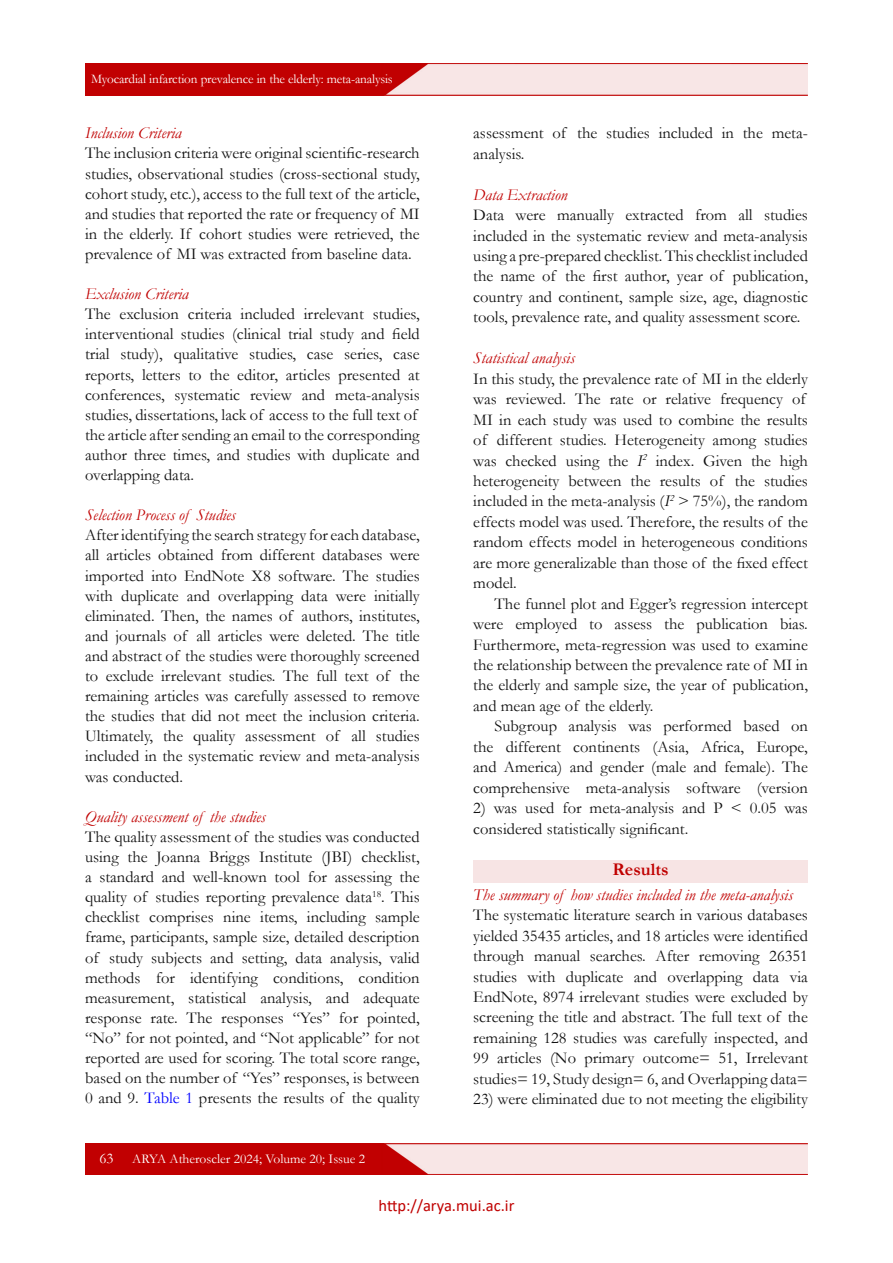
<style>
.page{position:relative;width:893px;height:1263px;background:#fff}
.page>*{position:absolute;margin:0;border:0;box-sizing:border-box;transform-origin:0 0}
.t1{font:700 18px "Garamond";color:#c00000}
.t2{font:16.5px/20.1px "Garamond";color:#111;text-align:justify}
.t3{font:italic 16.5px "Garamond";color:#c00000}
.t4{font:16.5px "Calibri";color:#c00000}
.t5{font:15px "Garamond";color:#fff}
.t6{font:13.5px "Garamond";color:#fff}
.t7{font:13.2px "Garamond";letter-spacing:-.01em;color:#fff}
.s1{color:#00f}
.s2{font-style:italic;color:#000}
</style>
<div class="page">
<img style="left:85px;top:1143px;width:723px;height:32px">
<img style="left:85px;top:64px;width:723px;height:32px">
<div style="left:473px;top:861px;width:335px;height:22px;background:#f7e4e4"></div>
<p class="t7" style="left:91px;top:70px;width:303px">Myocardial infarction prevalence in the elderly: meta-analysis</p>
<p class="t3" style="left:85px;top:122px;width:98px">Inclusion Criteria</p>
<p class="t2" style="left:85px;top:143px;width:336px">The inclusion criteria were original scientific-research studies, observational studies (cross-sectional study, cohort study, etc.), access to the full text of the article, and studies that reported the rate or frequency of MI in the elderly. If cohort studies were retrieved, the prevalence of MI was extracted from baseline data.</p>
<p class="t3" style="left:85px;top:283px;width:105px">Exclusion Criteria</p>
<p class="t2" style="left:85px;top:304px;width:336px;text-align:left">The exclusion criteria included irrelevant studies, interventional studies (clinical trial study and field trial study), qualitative studies, case series, case reports, letters to the editor, articles presented at conferences, systematic review and meta-analysis studies, dissertations, lack of access to the full text of the article after sending an email to the corresponding author three times, and studies with duplicate and overlapping data.</p>
<p class="t3" style="left:85px;top:504px;width:152px">Selection Process of Studies</p>
<p class="t2" style="left:85px;top:525px;width:336px">After identifying the search strategy for each database, all articles obtained from different databases were imported into EndNote X8 software. The studies with duplicate and overlapping data were initially eliminated. Then, the names of authors, institutes, and journals of all articles were deleted. The title and abstract of the studies were thoroughly screened to exclude irrelevant studies. The full text of the remaining articles was carefully assessed to remove the studies that did not meet the inclusion criteria.<br>Ultimately, the quality assessment of all studies included in the systematic review and meta-analysis was conducted.</p>
<p class="t3" style="left:85px;top:805px;width:182px">Quality assessment of the studies</p>
<p class="t2" style="left:85px;top:826px;width:336px">The quality assessment of the studies was conducted using the Joanna Briggs Institute (JBI) checklist, a standard and well-known tool for assessing the quality of studies reporting prevalence data<sup>18</sup>. This checklist comprises nine items, including sample frame, participants, sample size, detailed description of study subjects and setting, data analysis, valid methods for identifying conditions, condition measurement, statistical analysis, and adequate response rate. The responses “Yes” for pointed, “No” for not pointed, and “Not applicable” for not reported are used for scoring. The total score range, based on the number of “Yes” responses, is between 0 and 9. <span class="s1">Table 1</span> presents the results of the quality</p>
<p class="t5" style="left:99px;top:1148px;width:16px">63</p>
<p class="t6" style="left:132px;top:1149px;width:234px">ARYA Atheroscler 2024; Volume 20; Issue 2</p>
<p class="t2" style="left:473px;top:123px;width:336px">assessment of the studies included in the meta&shy;analysis.</p>
<p class="t3" style="left:473px;top:183px;width:96px">Data Extraction</p>
<p class="t2" style="left:473px;top:204px;width:336px">Data were manually extracted from all studies included in the systematic review and meta-analysis using a pre-prepared checklist. This checklist included the name of the first author, year of publication, country and continent, sample size, age, diagnostic tools, prevalence rate, and quality assessment score.</p>
<p class="t3" style="left:473px;top:347px;width:103px">Statistical analysis</p>
<p class="t2" style="left:473px;top:368px;width:336px;text-align:left">In this study, the prevalence rate of MI in the elderly was reviewed. The rate or relative frequency of MI in each study was used to combine the results of different studies. Heterogeneity among studies was checked using the <span class="s2">I</span><sup>2</sup> index. Given the high heterogeneity between the results of the studies included in the meta-analysis (<span class="s2">I</span><sup>2</sup> &gt; 75%), the random effects model was used. Therefore, the results of the random effects model in heterogeneous conditions are more generalizable than those of the fixed effect model.</p>
<p class="t2" style="left:473px;top:593px;width:336px;text-indent:21px">The funnel plot and Egger’s regression intercept were employed to assess the publication bias.<br>Furthermore, meta-regression was used to examine the relationship between the prevalence rate of MI in the elderly and sample size, the year of publication, and mean age of the elderly.</p>
<p class="t2" style="left:473px;top:715px;width:336px;text-indent:21px">Subgroup analysis was performed based on the different continents (Asia, Africa, Europe, and America) and gender (male and female). The comprehensive meta-analysis software (version</p>
<p class="t2" style="left:473px;top:797px;width:336px">2) was used for meta-analysis and P &lt; 0.05 was considered statistically significant.</p>
<p class="t1" style="left:613px;top:857px;width:58px">Results</p>
<p class="t3" style="left:473px;top:884px;width:321px">The summary of how studies included in the meta-analysis</p>
<p class="t2" style="left:473px;top:905px;width:336px">The systematic literature search in various databases yielded 35435 articles, and 18 articles were identified through manual searches. After removing 26351 studies with duplicate and overlapping data via EndNote, 8974 irrelevant studies were excluded by screening the title and abstract. The full text of the remaining 128 studies was carefully inspected, and 99 articles (No primary outcome= 51, Irrelevant studies= 19, Study design= 6, and Overlapping data=</p>
<p class="t2" style="left:473px;top:1088px;width:336px">23) were eliminated due to not meeting the eligibility</p>
<p class="t4" style="left:378px;top:1194px;width:137px">http://arya.mui.ac.ir</p>
</div>
